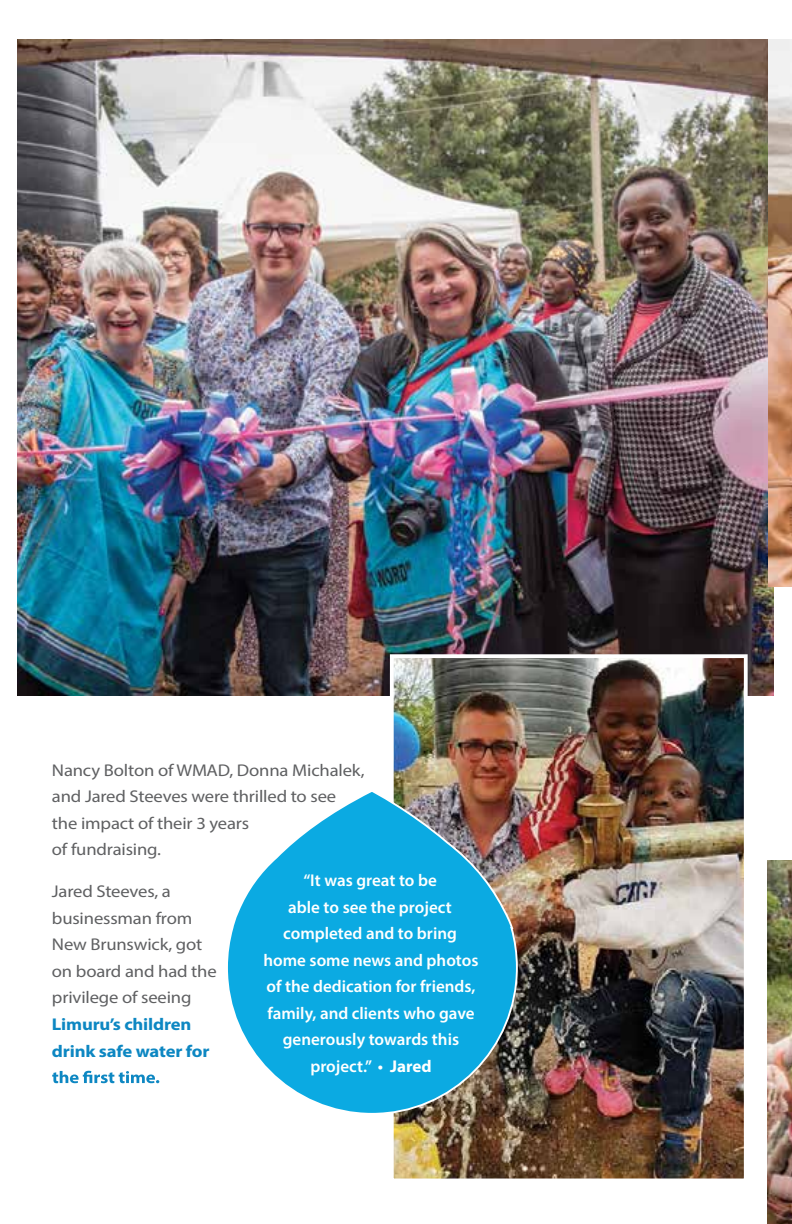
<style>
.page{position:relative;width:792px;height:1224px;background:#fff}
.page>*{position:absolute;margin:0;border:0;box-sizing:border-box;transform-origin:0 0}
.t1{font:17px/26.6px "Myriad Pro";letter-spacing:-.01em;color:#5f6062;scale:1.09 1}
.t2{font:600 17px/26.6px "Myriad Pro";color:#fff;text-align:center}
.t3{font:700 17px/26.6px "Myriad Pro";letter-spacing:-.01em;color:#0d87c2;scale:1.09 1}
.s1{font-weight:700}
</style>
<div class="page">
<img style="left:17px;top:40px;width:756px;height:655px">
<img style="left:769px;top:40px;width:23px;height:546px">
<img style="left:395px;top:659px;width:348px;height:518px">
<div style="left:390px;top:654px;width:358px;height:528px;border:4px solid #fff"></div>
<svg style="left:52px;top:1071px;width:107px;height:12px"></svg>
<svg style="left:227px;top:791px;width:292px;height:325px;background:#3fadd4"></svg>
<img style="left:767px;top:861px;width:25px;height:363px">
<hr style="left:0;top:0;width:1px;height:34px;background:#000">
<hr style="left:791px;top:0;width:1px;height:34px;background:#000">
<p class="t1" style="left:52px;top:756px;width:288px">Nancy Bolton of WMAD, Donna Michalek, and Jared Steeves were thrilled to see the impact of their 3 years<br>of fundraising.</p>
<p class="t1" style="left:52px;top:878px;width:153px">Jared Steeves, a businessman from<br>New Brunswick, got on board and had the privilege of seeing</p>
<p class="t3" style="left:52px;top:1010px;width:146px">Limuru’s children drink safe water for</p>
<p class="t2" style="left:263px;top:867px;width:217px">“It was great to be<br>able to see the project completed and to bring home some news and photos of the dedication for friends, family, and clients who gave generously towards this project.” • <span class="s1">Jared</span></p>
</div>
